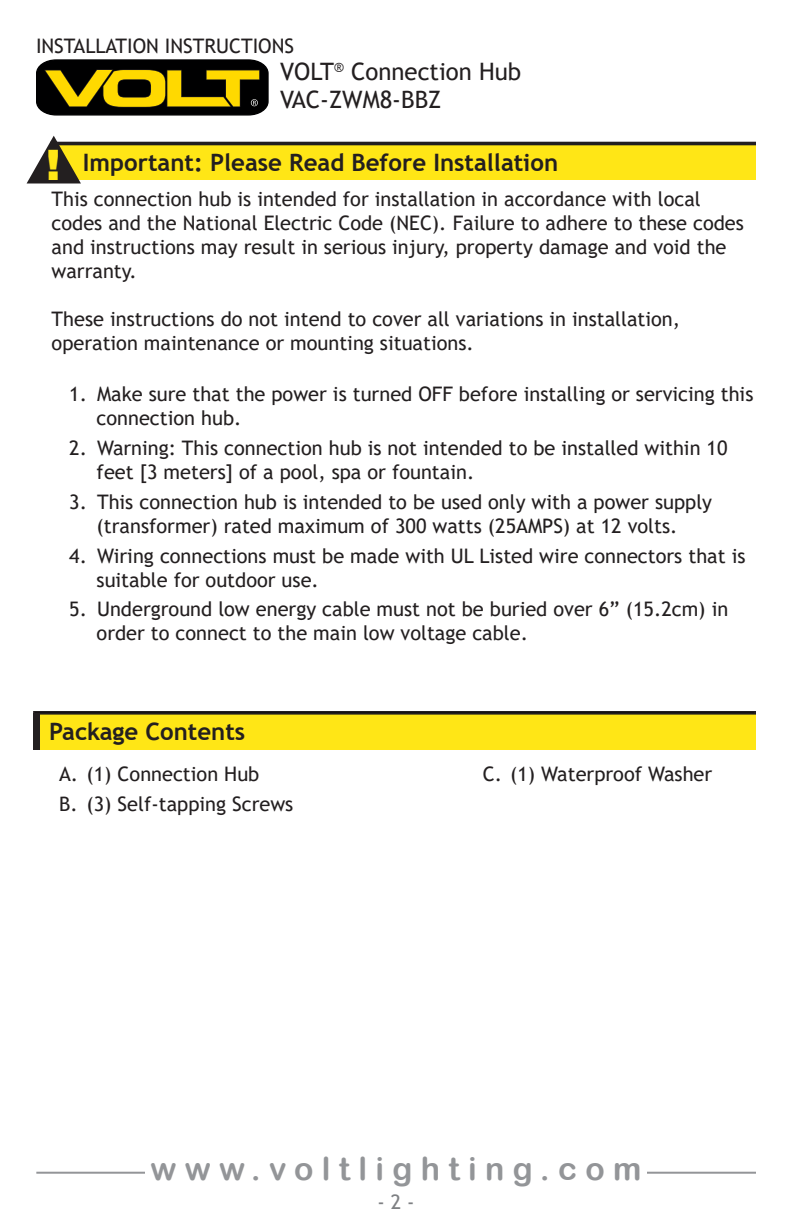
<style>
.page{position:relative;width:792px;height:1224px;background:#fff}
.page>*{position:absolute;margin:0;border:0;box-sizing:border-box;transform-origin:0 0}
.spec_numbers{font:900 42px "Arial";color:#ffe616;scale:1.07 1}
.spec_bullets{font:32px "Arial Rounded MT Bold";letter-spacing:.26em;color:#939598}
.Safety_Heading{font:700 24px "Trebuchet MS";color:#231f20}
.t1{font:24px "Trebuchet MS";color:#231f20}
.Heading_Text{font:700 24px "Trebuchet MS";color:#231f20}
.t2{font:20px/24px "Trebuchet MS";color:#231f20}
.t3{font:20px "Trebuchet MS";color:#7e8083}
</style>
<div class="page">
<div style="left:57px;top:144px;width:699px;height:36px;background:#ffe616"></div>
<svg style="left:36px;top:59px;width:233px;height:57px;background:#5b4f0a"></svg>
<div style="left:50px;top:142px;width:706px;height:3px;border:2px solid #231f20"></div>
<svg style="left:26px;top:135px;width:58px;height:49px"></svg>
<hr style="left:36px;top:1172px;width:720px;height:2px;background:#939598">
<div style="left:145px;top:1156px;width:502px;height:35px;background:#fff"></div>
<div style="left:37px;top:713px;width:719px;height:37px;background:#ffe616"></div>
<div style="left:33px;top:713px;width:7px;height:37px;background:#231f20"></div>
<div style="left:33px;top:711px;width:723px;height:4px;border:2px solid #231f20"></div>
<p class="t2" style="left:36px;top:34px;width:260px">INSTALLATION INSTRUCTIONS</p>
<p class="spec_numbers" style="left:46px;top:135px;width:16px">!</p>
<p class="t1" style="left:280px;top:56px;width:243px">VOLT<sup>®</sup> Connection Hub</p>
<p class="t1" style="left:280px;top:84px;width:163px">VAC-ZWM8-BBZ</p>
<p class="Safety_Heading" style="left:83px;top:148px;width:477px">Important: Please Read Before Installation</p>
<p class="t2" style="left:52px;top:187px;width:694px">This connection hub is intended for installation in accordance with local codes and the National Electric Code (NEC). Failure to adhere to these codes and instructions may result in serious injury, property damage and void the warranty.</p>
<p class="t2" style="left:52px;top:307px;width:630px">These instructions do not intend to cover all variations in installation, operation maintenance or mounting situations.</p>
<p class="t2" style="left:97px;top:382px;width:658px;text-indent:-27px">1. Make sure that the power is turned OFF before installing or servicing this connection hub.</p>
<p class="t2" style="left:97px;top:436px;width:632px;text-indent:-27px">2. Warning: This connection hub is not intended to be installed within 10 feet [3 meters] of a pool, spa or fountain.</p>
<p class="t2" style="left:69px;top:490px;width:644px;text-align:center">3. This connection hub is intended to be used only with a power supply (transformer) rated maximum of 300 watts (25AMPS) at 12 volts.</p>
<p class="t2" style="left:97px;top:543px;width:650px;text-indent:-27px">4. Wiring connections must be made with UL Listed wire connectors that is suitable for outdoor use.</p>
<p class="t2" style="left:97px;top:597px;width:633px;text-indent:-27px">5. Underground low energy cable must not be buried over 6” (15.2cm) in order to connect to the main low voltage cable.</p>
<p class="Heading_Text" style="left:49px;top:717px;width:198px">Package Contents</p>
<p class="t2" style="left:59px;top:762px;width:202px">A. (1) Connection Hub</p>
<p class="t2" style="left:59px;top:792px;width:236px">B. (3) Self-tapping Screws</p>
<p class="t2" style="left:483px;top:762px;width:231px">C. (1) Waterproof Washer</p>
<p class="spec_bullets" style="left:150px;top:1149px;width:493px">www.voltlighting.com</p>
<p class="t3" style="left:377px;top:1189px;width:39px">- 2 -</p>
</div>
